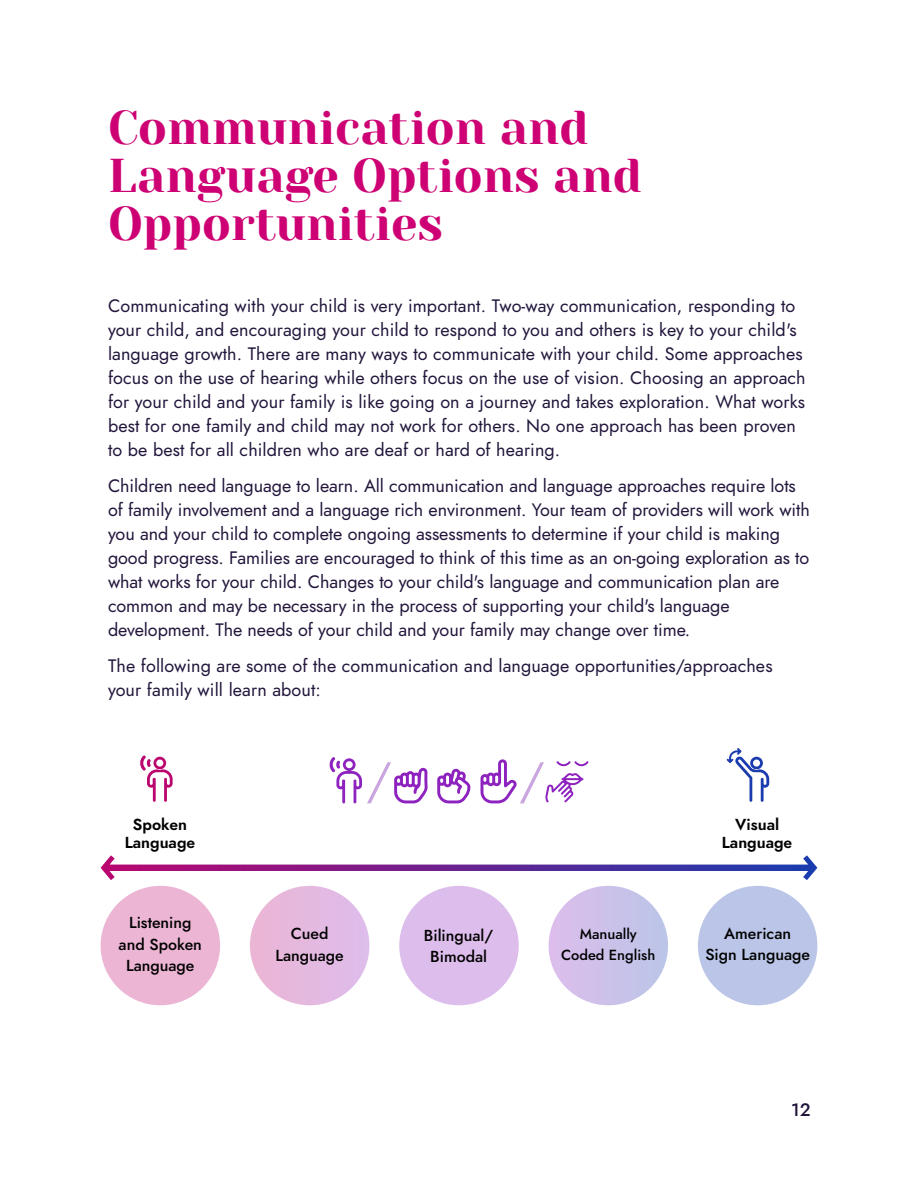
<style>
.page{position:relative;width:918px;height:1188px;background:#fff}
.page>*{position:absolute;margin:0;border:0;box-sizing:border-box;transform-origin:0 0}
.t1{font:47.25px/48px "Yeseva One";color:#cd0074}
.t2{font:18px/24px "Jost";letter-spacing:-.005em;color:#23163c}
.t3{font:500 18px "Jost";color:#23163c}
.t4{font:500 15.9px/21.3px "Jost";color:#000;text-align:center}
.t5{font:15.9px/17.5px "Jost Semi";color:#000;text-align:center}
.t6{font:500 14.55px/21.3px "Jost";color:#000;text-align:center}
</style>
<div class="page">
<div style="left:101px;top:886px;width:119px;height:119px;background:#ecb5d4;border-radius:50%"></div>
<div style="left:250px;top:886px;width:119px;height:119px;background:#e4b9e0;border-radius:50%"></div>
<div style="left:399px;top:886px;width:120px;height:119px;background:#ddbdec;border-radius:50%"></div>
<div style="left:698px;top:886px;width:119px;height:119px;background:#bac5e7;border-radius:50%"></div>
<div style="left:549px;top:886px;width:119px;height:119px;background:linear-gradient(to right,#ddbdec,#bbc5e7);border-radius:50%"></div>
<svg style="left:101px;top:855px;width:716px;height:25px"></svg>
<svg style="left:481px;top:759px;width:108px;height:44px"></svg>
<svg style="left:437px;top:768px;width:33px;height:35px"></svg>
<svg style="left:329px;top:757px;width:99px;height:46px"></svg>
<svg style="left:140px;top:756px;width:33px;height:46px"></svg>
<svg style="left:727px;top:748px;width:42px;height:54px"></svg>
<h1 class="t1" style="left:108px;top:104px;width:536px">Communication and<br>Language Options and<br>Opportunities</h1>
<p class="t2" style="left:108px;top:295px;width:699px">Communicating with your child is very important. Two-way communication, responding to your child, and encouraging your child to respond to you and others is key to your child's language growth. There are many ways to communicate with your child. Some approaches focus on the use of hearing while others focus on the use of vision. Choosing an approach for your child and your family is like going on a journey and takes exploration. What works best for one family and child may not work for others. No one approach has been proven to be best for all children who are deaf or hard of hearing.</p>
<p class="t2" style="left:108px;top:475px;width:703px">Children need language to learn. All communication and language approaches require lots of family involvement and a language rich environment. Your team of providers will work with you and your child to complete ongoing assessments to determine if your child is making good progress. Families are encouraged to think of this time as an on-going exploration as to what works for your child. Changes to your child's language and communication plan are common and may be necessary in the process of supporting your child's language development. The needs of your child and your family may change over time.</p>
<p class="t2" style="left:108px;top:655px;width:666px">The following are some of the communication and language opportunities/approaches your family will learn about:</p>
<p class="t5" style="left:125px;top:817px;width:72px">Spoken<br>Language</p>
<p class="t5" style="left:722px;top:817px;width:72px">Visual<br>Language</p>
<p class="t4" style="left:119px;top:913px;width:85px">Listening and Spoken<br>Language</p>
<p class="t4" style="left:275px;top:924px;width:70px">Cued<br>Language</p>
<p class="t4" style="left:424px;top:926px;width:71px">Bilingual/<br>Bimodal</p>
<p class="t6" style="left:561px;top:924px;width:96px">Manually<br>Coded English</p>
<p class="t4" style="left:705px;top:924px;width:106px">American<br>Sign Language</p>
<p class="t3" style="left:791px;top:1101px;width:21px">12</p>
</div>
